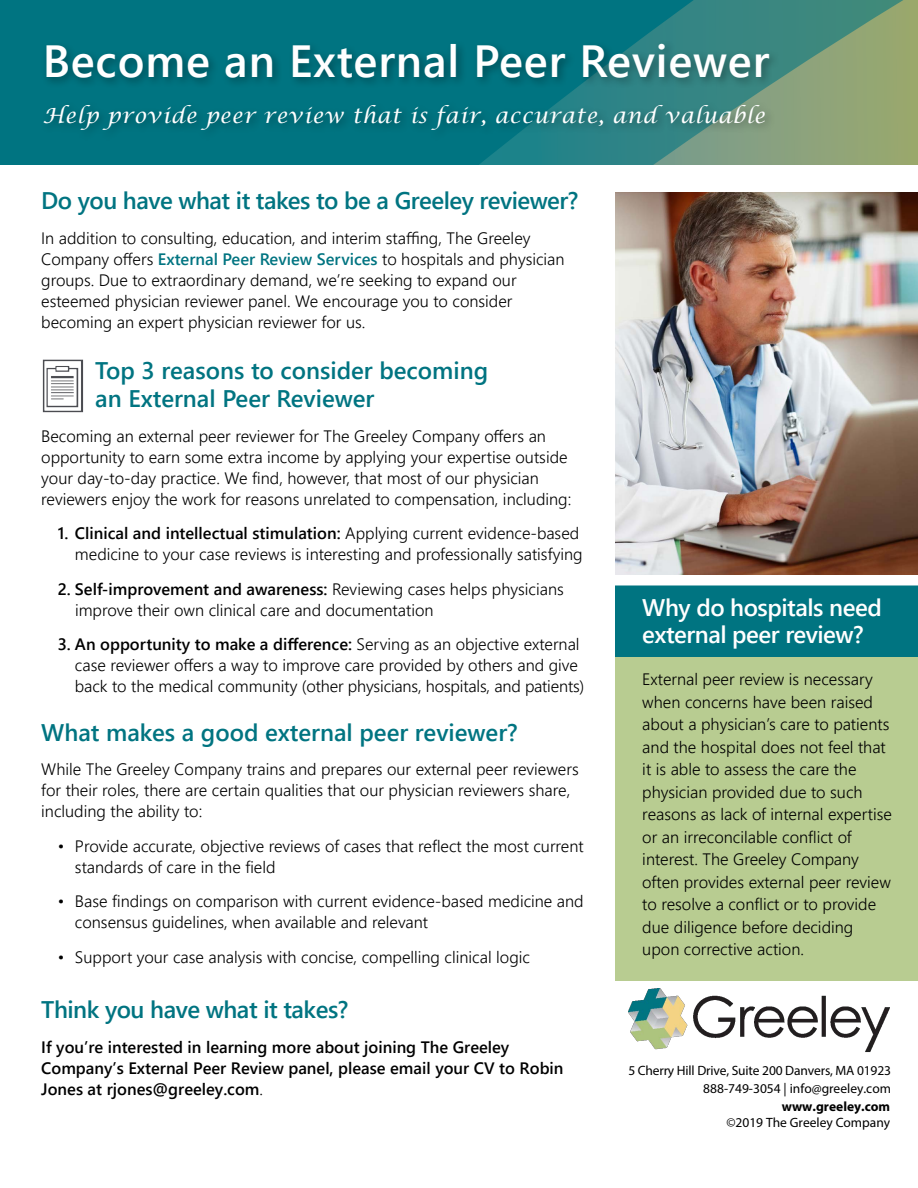
<style>
.page{position:relative;width:918px;height:1188px;background:#fff}
.page>*{position:absolute;margin:0;border:0;box-sizing:border-box;transform-origin:0 0}
.t1{font:45px "Webly Sleek UI Semibold";letter-spacing:.02em;color:#fff}
.t2{font:24px/27.8px "Webly Sleek UI Semibold";color:#007481}
.t3{font:24px "Webly Sleek UI Semibold";letter-spacing:-.02em;color:#007481}
.t4{font:24px/27px "Webly Sleek UI Semibold";letter-spacing:-.02em;color:#fff}
.t5{font:italic 21px "Lucida Calligraphy";letter-spacing:.03em;color:#fff}
.t6{font:16.5px/21px "Webly Sleek UI Semilight";color:#000}
.t7{font:16.5px/21px "Webly Sleek UI Semibold";color:#000}
.t8{font:13.5px/17.9px "Myriad Pro";color:#000;text-align:right}
.t9{font:700 13.5px "Myriad Pro";color:#000}
.s1{font-family:"Webly Sleek UI Semibold";color:#007481}
.s2{font-family:"Webly Sleek UI Semilight"}
</style>
<div class="page">
<div style="left:615px;top:586px;width:303px;height:395px;background:#b8cc91"></div>
<svg style="left:0;top:0;width:918px;height:164px;background:#2f847e"></svg>
<img style="left:615px;top:192px;width:303px;height:383px">
<div style="left:615px;top:586px;width:303px;height:71px;background:#007481"></div>
<div style="left:39px;top:40px;width:741px;height:101px;background:#000;opacity:.34"></div>
<img style="left:42px;top:359px;width:42px;height:54px">
<img style="left:629px;top:989px;width:260px;height:64px">
<h1 class="t1" style="left:43px;top:27px;width:728px">Become an External Peer Reviewer</h1>
<p class="t5" style="left:43px;top:103px;width:724px">Help provide peer review that is fair, accurate, and valuable</p>
<h2 class="t3" style="left:41px;top:183px;width:539px">Do you have what it takes to be a Greeley reviewer?</h2>
<p class="t6" style="left:41px;top:227px;width:525px">In addition to consulting, education, and interim staffing, The Greeley Company offers <span class="s1">External Peer Review Services</span> to hospitals and physician groups. Due to extraordinary demand, we’re seeking to expand our esteemed physician reviewer panel. We encourage you to consider becoming an expert physician reviewer for us.</p>
<h2 class="t2" style="left:95px;top:356px;width:394px">Top 3 reasons to consider becoming an External Peer Reviewer</h2>
<p class="t6" style="left:41px;top:425px;width:532px">Becoming an external peer reviewer for The Greeley Company offers an opportunity to earn some extra income by applying your expertise outside your day-to-day practice. We find, however, that most of our physician reviewers enjoy the work for reasons unrelated to compensation, including:</p>
<p class="t7" style="left:58px;top:522px;width:523px">1. Clinical and intellectual stimulation: <span class="s2">Applying current evidence-based</span></p>
<p class="t6" style="left:75px;top:543px;width:509px">medicine to your case reviews is interesting and professionally satisfying</p>
<p class="t7" style="left:58px;top:578px;width:508px">2. Self-improvement and awareness: <span class="s2">Reviewing cases helps physicians</span></p>
<p class="t6" style="left:75px;top:599px;width:360px">improve their own clinical care and documentation</p>
<p class="t7" style="left:58px;top:633px;width:523px">3. An opportunity to make a difference: <span class="s2">Serving as an objective external</span></p>
<p class="t6" style="left:75px;top:654px;width:511px">case reviewer offers a way to improve care provided by others and give back to the medical community (other physicians, hospitals, and patients)</p>
<h2 class="t2" style="left:41px;top:718px;width:478px">What makes a good external peer reviewer?</h2>
<p class="t6" style="left:41px;top:758px;width:539px">While The Greeley Company trains and prepares our external peer reviewers for their roles, there are certain qualities that our physician reviewers share, including the ability to:</p>
<p class="t6" style="left:75px;top:835px;width:510px;text-indent:-17px">• Provide accurate, objective reviews of cases that reflect the most current standards of care in the field</p>
<p class="t6" style="left:75px;top:890px;width:510px;text-indent:-17px">• Base findings on comparison with current evidence-based medicine and consensus guidelines, when available and relevant</p>
<p class="t6" style="left:58px;top:946px;width:474px">• Support your case analysis with concise, compelling clinical logic</p>
<h2 class="t3" style="left:41px;top:991px;width:309px">Think you have what it takes?</h2>
<p class="t7" style="left:41px;top:1036px;width:524px">If you’re interested in learning more about joining The Greeley<br>Company’s External Peer Review panel, please email your CV to Robin<br>Jones at rjones@greeley.com<span class="s2">.</span></p>
<h2 class="t4" style="left:642px;top:593px;width:241px">Why do hospitals need external peer review?</h2>
<p class="t6" style="left:642px;top:668px;width:251px;line-height:22.5px">External peer review is necessary when concerns have been raised about a physician’s care to patients and the hospital does not feel that it is able to assess the care the physician provided due to such reasons as lack of internal expertise or an irreconcilable conflict of interest. The Greeley Company often provides external peer review to resolve a conflict or to provide due diligence before deciding upon corrective action.</p>
<p class="t8" style="left:628px;top:1061px;width:264px">5 Cherry Hill Drive, Suite 200 Danvers, MA 01923<br>888-749-3054 | info@greeley.com</p>
<p class="t9" style="left:782px;top:1098px;width:110px">www.greeley.com</p>
<p class="t8" style="left:726px;top:1113px;width:165px">©2019 The Greeley Company</p>
</div>
